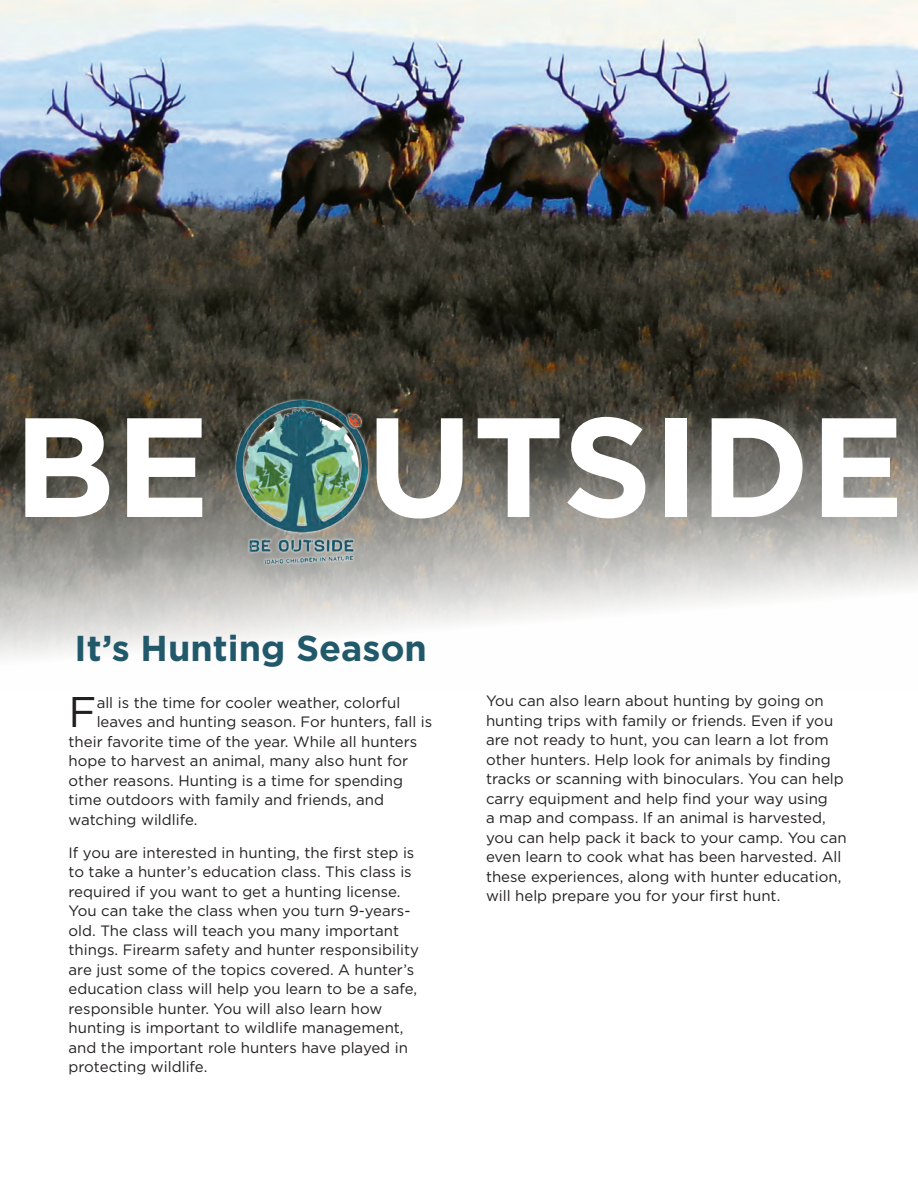
<style>
.page{position:relative;width:918px;height:1188px;background:#fff}
.page>*{position:absolute;margin:0;border:0;box-sizing:border-box;transform-origin:0 0}
.Head{font:700 141px "Gotham";color:#fff}
.Drop_Cap_body{font:42.9px "Gotham";color:#231f20}
.Head-2{font:700 36px "Gotham";color:#21596b}
.WE_Body_Text{font:15px/19.5px "Gotham";color:#231f20}
.Drop_Cap_body-2{font:15px "Gotham";color:#231f20}
</style>
<div class="page">
<img style="left:0;top:0;width:918px;height:657px">
<div style="left:234px;top:398px;width:137px;height:168px;background:#fff;opacity:.75"></div>
<img style="left:237px;top:400px;width:131px;height:163px">
<p class="Head" style="left:14px;top:386px;width:893px">BE OUTSIDE</p>
<p class="Head-2" style="left:75px;top:628px;width:354px">It’s Hunting Season</p>
<p class="Drop_Cap_body" style="left:69px;top:688px;width:30px">F</p>
<p class="Drop_Cap_body-2" style="left:97px;top:694px;width:305px">all is the time for cooler weather, colorful</p>
<p class="Drop_Cap_body-2" style="left:97px;top:713px;width:337px">leaves and hunting season. For hunters, fall is</p>
<p class="Drop_Cap_body-2" style="left:69px;top:733px;width:350px">their favorite time of the year. While all hunters</p>
<p class="Drop_Cap_body-2" style="left:69px;top:752px;width:341px">hope to harvest an animal, many also hunt for</p>
<p class="Drop_Cap_body-2" style="left:69px;top:772px;width:336px">other reasons. Hunting is a time for spending</p>
<p class="Drop_Cap_body-2" style="left:69px;top:791px;width:317px">time outdoors with family and friends, and</p>
<p class="Drop_Cap_body-2" style="left:69px;top:811px;width:130px">watching wildlife.</p>
<p class="WE_Body_Text" style="left:69px;top:842px;width:352px">If you are interested in hunting, the first step is to take a hunter’s education class. This class is required if you want to get a hunting license.<br>You can take the class when you turn 9-years&shy;old. The class will teach you many important things. Firearm safety and hunter responsibility are just some of the topics covered. A hunter’s education class will help you learn to be a safe, responsible hunter. You will also learn how hunting is important to wildlife management, and the important role hunters have played in protecting wildlife.</p>
<p class="WE_Body_Text" style="left:486px;top:691px;width:362px">You can also learn about hunting by going on hunting trips with family or friends. Even if you are not ready to hunt, you can learn a lot from other hunters. Help look for animals by finding tracks or scanning with binoculars. You can help carry equipment and help find your way using<br>a map and compass. If an animal is harvested, you can help pack it back to your camp. You can even learn to cook what has been harvested. All these experiences, along with hunter education, will help prepare you for your first hunt.</p>
</div>
